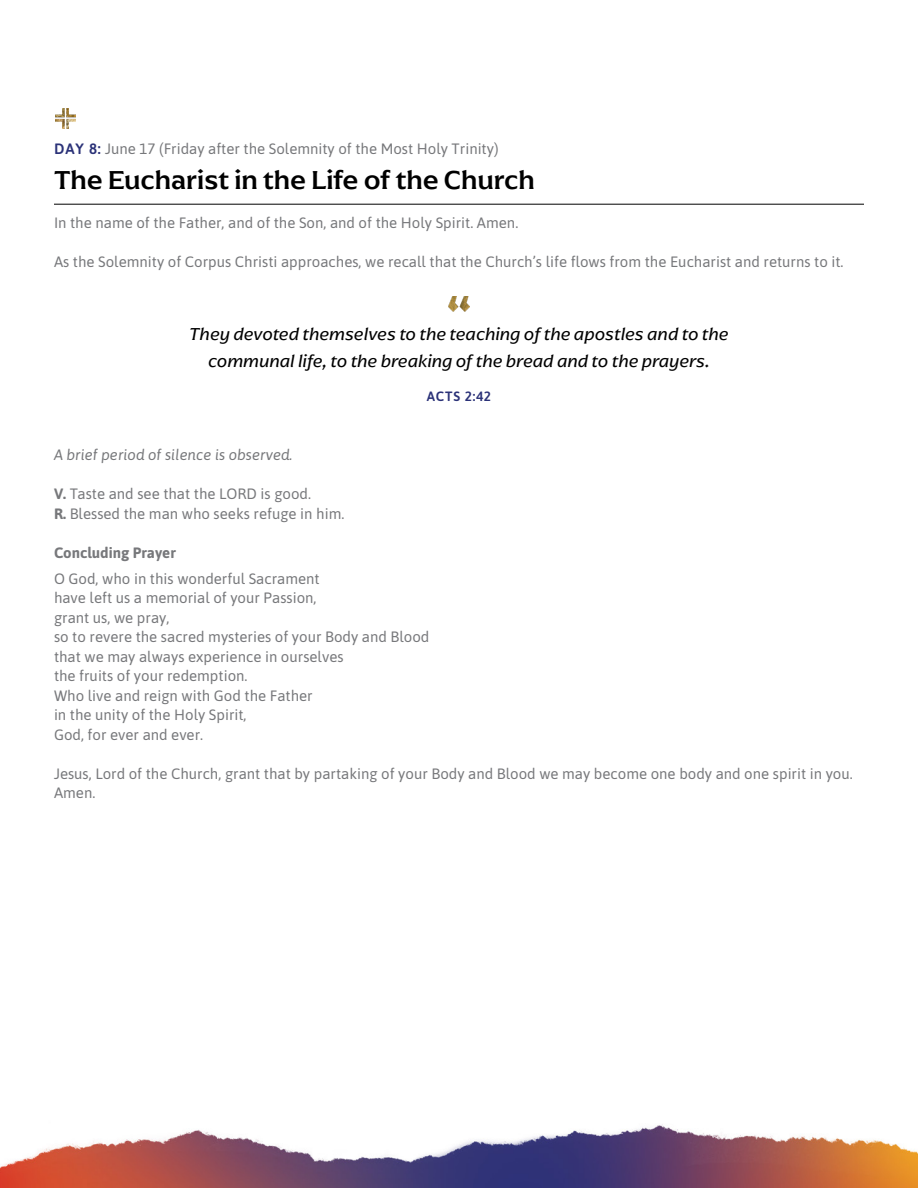
<style>
.page{position:relative;width:918px;height:1188px;background:#fff}
.page>*{position:absolute;margin:0;border:0;box-sizing:border-box;transform-origin:0 0}
.t1{font:500 27px "Arpona";color:#000}
.t2{font:italic 18px/27px "Arpona";color:#000;text-align:center}
.t3{font:15px/19.5px "Asap";color:#77787b}
.t4{font:italic 15px "Asap";color:#77787b}
.t5{font:700 15px "Asap";color:#77787b}
.t6{font:600 13.5px "Asap";letter-spacing:.06em;color:#2b3278}
.s1{font-weight:600;color:#2b3278}
.s2{font-weight:700}
</style>
<div class="page">
<img style="left:449px;top:297px;width:20px;height:14px">
<img style="left:56px;top:108px;width:20px;height:20px">
<hr style="left:54px;top:204px;width:810px;height:1px;background:#000">
<img style="left:0;top:1124px;width:918px;height:64px">
<p class="t3" style="left:54px;top:138px;width:446px"><span class="s1">DAY 8:</span> June 17 (Friday after the Solemnity of the Most Holy Trinity)</p>
<h1 class="t1" style="left:54px;top:163px;width:482px">The Eucharist in the Life of the Church</h1>
<p class="t3" style="left:54px;top:212px;width:466px">In the name of the Father, and of the Son, and of the Holy Spirit. Amen.</p>
<p class="t3" style="left:54px;top:251px;width:791px">As the Solemnity of Corpus Christi approaches, we recall that the Church’s life flows from the Eucharist and returns to it.</p>
<p class="t2" style="left:189px;top:320px;width:541px">They devoted themselves to the teaching of the apostles and to the communal life, to the breaking of the bread and to the prayers.</p>
<p class="t6" style="left:427px;top:387px;width:66px">ACTS 2:42</p>
<p class="t4" style="left:54px;top:445px;width:240px">A brief period of silence is observed.</p>
<p class="t3" style="left:54px;top:483px;width:292px"><span class="s2">V.</span> Taste and see that the LORD is good.<br><span class="s2">R.</span> Blessed the man who seeks refuge in him.</p>
<p class="t5" style="left:54px;top:542px;width:123px">Concluding Prayer</p>
<p class="t3" style="left:54px;top:568px;width:377px">O God, who in this wonderful Sacrament<br>have left us a memorial of your Passion,<br>grant us, we pray,<br>so to revere the sacred mysteries of your Body and Blood that we may always experience in ourselves<br>the fruits of your redemption.<br>Who live and reign with God the Father<br>in the unity of the Holy Spirit,<br>God, for ever and ever.</p>
<p class="t3" style="left:54px;top:763px;width:800px">Jesus, Lord of the Church, grant that by partaking of your Body and Blood we may become one body and one spirit in you.<br>Amen.</p>
</div>
